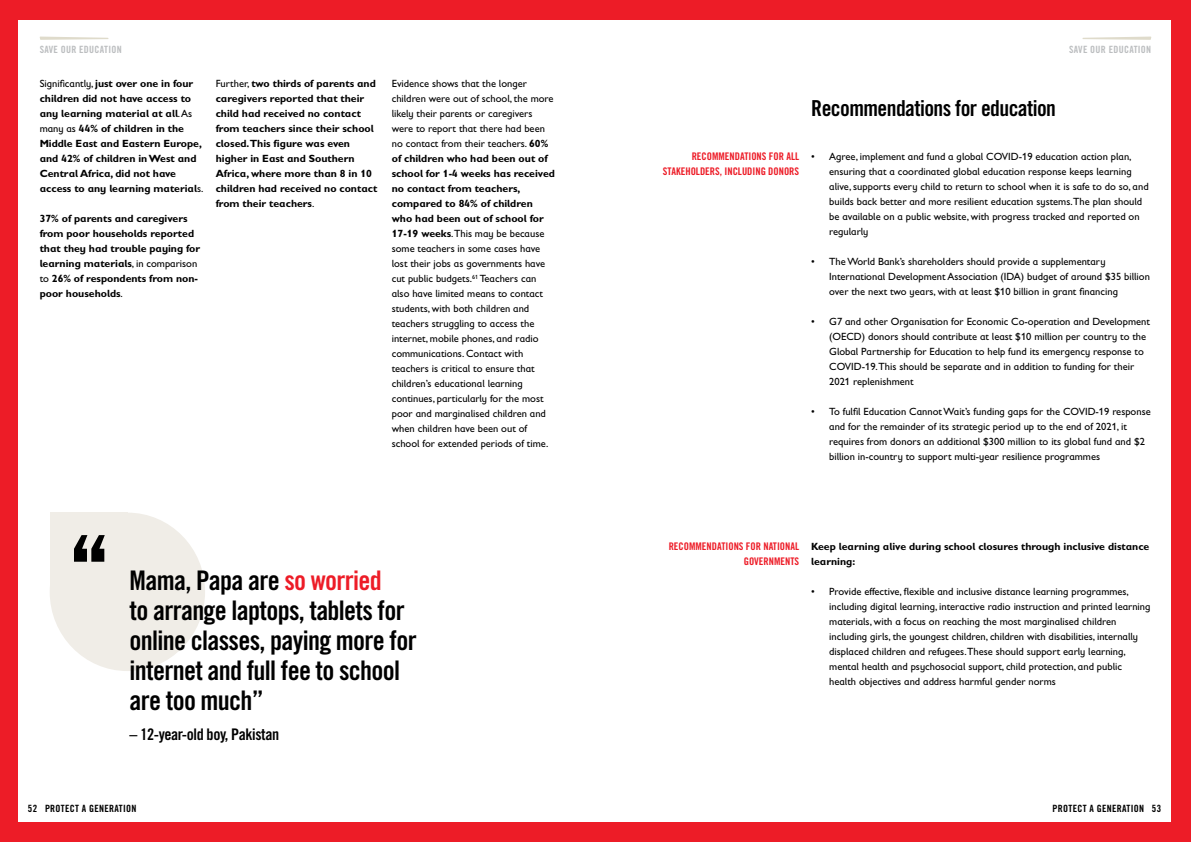
<style>
.page{position:relative;width:1191px;height:842px;background:#fff}
.page>*{position:absolute;margin:0;border:0;box-sizing:border-box;transform-origin:0 0}
.t1{font:27px/30px "Trade Gothic LT Std Bd Cn 20";letter-spacing:-.025em;color:#000}
.t2{font:22px "Trade Gothic LT Std Bd Cn 20";letter-spacing:-.025em;color:#000}
.t3{font:16px "Trade Gothic LT Std Bd Cn 20";letter-spacing:-.025em;color:#000}
.t4{font:10.5px/15px "Gill Sans Infant Std";color:#000}
.t5{font:700 10.5px/15px "Gill Sans Infant Std";color:#000}
.t6{font:10.5px/15px "Trade Gothic LT Std Bd Cn 20";color:#ed1c27;text-align:right}
.t7{font:10px "Trade Gothic LT Std Bd Cn 20";letter-spacing:.03em;color:#000}
.t8{font:10px "Trade Gothic LT Std Bd Cn 20";letter-spacing:.03em;color:#bcbec0}
.s1{font-weight:400}
.s2{font-weight:700}
.s3{color:#ed1c27}
</style>
<div class="page">
<div style="left:50px;top:513px;width:155px;height:158px;background:#f0ede7;border-radius:50%"></div>
<div style="left:50px;top:513px;width:77px;height:79px;background:#f0ede7"></div>
<svg style="left:74px;top:535px;width:31px;height:27px"></svg>
<div style="left:595px;top:0;width:596px;height:20px;background:#ed1c27"></div>
<div style="left:595px;top:822px;width:596px;height:20px;background:#ed1c27"></div>
<div style="left:1171px;top:0;width:20px;height:842px;background:#ed1c27"></div>
<div style="left:0;top:0;width:18px;height:842px;background:#ed1c27"></div>
<div style="left:0;top:0;width:595px;height:20px;background:#ed1c27"></div>
<div style="left:0;top:822px;width:595px;height:20px;background:#ed1c27"></div>
<svg style="left:1082px;top:37px;width:69px;height:3px"></svg>
<svg style="left:40px;top:37px;width:68px;height:3px"></svg>
<p class="t8" style="left:40px;top:43px;width:84px">SAVE OUR EDUCATION</p>
<p class="t8" style="left:1069px;top:43px;width:84px">SAVE OUR EDUCATION</p>
<p class="t5" style="left:40px;top:76px;width:165px"><span class="s1">Significantly,</span> just over one in four children did not have access to any learning material at all<span class="s1">. As many as</span> 44% of children in the<br>Middle East and Eastern Europe, and 42% of children in West and<br>Central Africa, did not have access to any learning material<span class="s1">s.</span></p>
<p class="t5" style="left:40px;top:211px;width:162px">37% of parents and caregivers from poor households reported that they had trouble paying for learning materials<span class="s1">, in comparison to</span> 26% of respondents from non&shy;poor households<span class="s1">.</span></p>
<p class="t5" style="left:216px;top:76px;width:163px"><span class="s1">Further,</span> two thirds of parents and caregivers reported that their child had received no contact from teachers since their school closed.This figure was even higher in East and Southern<br>Africa, where more than 8 in 10 children had received no contact from their teachers<span class="s1">.</span></p>
<p class="t4" style="left:392px;top:76px;width:165px">Evidence shows that the longer children were out of school, the more likely their parents or caregivers were to report that there had been no contact from their teachers. <span class="s2">60% of children who had been out of school for 1-4 weeks has received no contact from teachers, compared to 84% of children who had been out of school for 17-19 weeks</span>.This may be because some teachers in some cases have lost their jobs as governments have cut public budgets.<sup>61</sup> Teachers can also have limited means to contact students, with both children and teachers struggling to access the internet, mobile phones, and radio communications. Contact with teachers is critical to ensure that children’s educational learning continues, particularly for the most poor and marginalised children and when children have been out of school for extended periods of time.</p>
<h1 class="t1" style="left:130px;top:565px;width:289px">Mama, Papa are <span class="s3">so worried<br></span>to arrange laptops, tablets for online classes, paying more for internet and full fee to school are too much”</h1>
<h3 class="t3" style="left:130px;top:724px;width:151px">– 12-year-old boy, Pakistan</h3>
<p class="t6" style="left:663px;top:149px;width:138px">RECOMMENDATIONS FOR ALL<br>STAKEHOLDERS, INCLUDING DONORS</p>
<h2 class="t2" style="left:811px;top:94px;width:246px">Recommendations for education</h2>
<p class="t4" style="left:829px;top:149px;width:321px;text-indent:-18px">• Agree, implement and fund a global COVID-19 education action plan, ensuring that a coordinated global education response keeps learning alive, supports every child to return to school when it is safe to do so, and builds back better and more resilient education systems.The plan should be available on a public website, with progress tracked and reported on regularly</p>
<p class="t4" style="left:829px;top:254px;width:322px;text-indent:-18px">• The World Bank’s shareholders should provide a supplementary<br>International Development Association (IDA) budget of around $35 billion over the next two years, with at least $10 billion in grant financing</p>
<p class="t4" style="left:829px;top:314px;width:322px;text-indent:-18px">• G7 and other Organisation for Economic Co-operation and Development (OECD) donors should contribute at least $10 million per country to the Global Partnership for Education to help fund its emergency response to COVID-19.This should be separate and in addition to funding for their 2021 replenishment</p>
<p class="t4" style="left:829px;top:404px;width:323px;text-indent:-18px">• To fulfil Education Cannot Wait’s funding gaps for the COVID-19 response and for the remainder of its strategic period up to the end of 2021, it requires from donors an additional $300 million to its global fund and $2 billion in-country to support multi-year resilience programmes</p>
<p class="t6" style="left:668px;top:538px;width:132px">RECOMMENDATIONS FOR NATIONAL<br>GOVERNMENTS</p>
<p class="t5" style="left:811px;top:538px;width:340px">Keep learning alive during school closures through inclusive distance learning:</p>
<p class="t4" style="left:829px;top:584px;width:323px;text-indent:-18px">• Provide effective, flexible and inclusive distance learning programmes, including digital learning, interactive radio instruction and printed learning materials, with a focus on reaching the most marginalised children including girls, the youngest children, children with disabilities, internally displaced children and refugees.These should support early learning, mental health and psychosocial support, child protection, and public health objectives and address harmful gender norms</p>
<p class="t7" style="left:28px;top:802px;width:110px">52 PROTECT A GENERATION</p>
<p class="t7" style="left:1052px;top:802px;width:110px">PROTECT A GENERATION 53</p>
</div>
